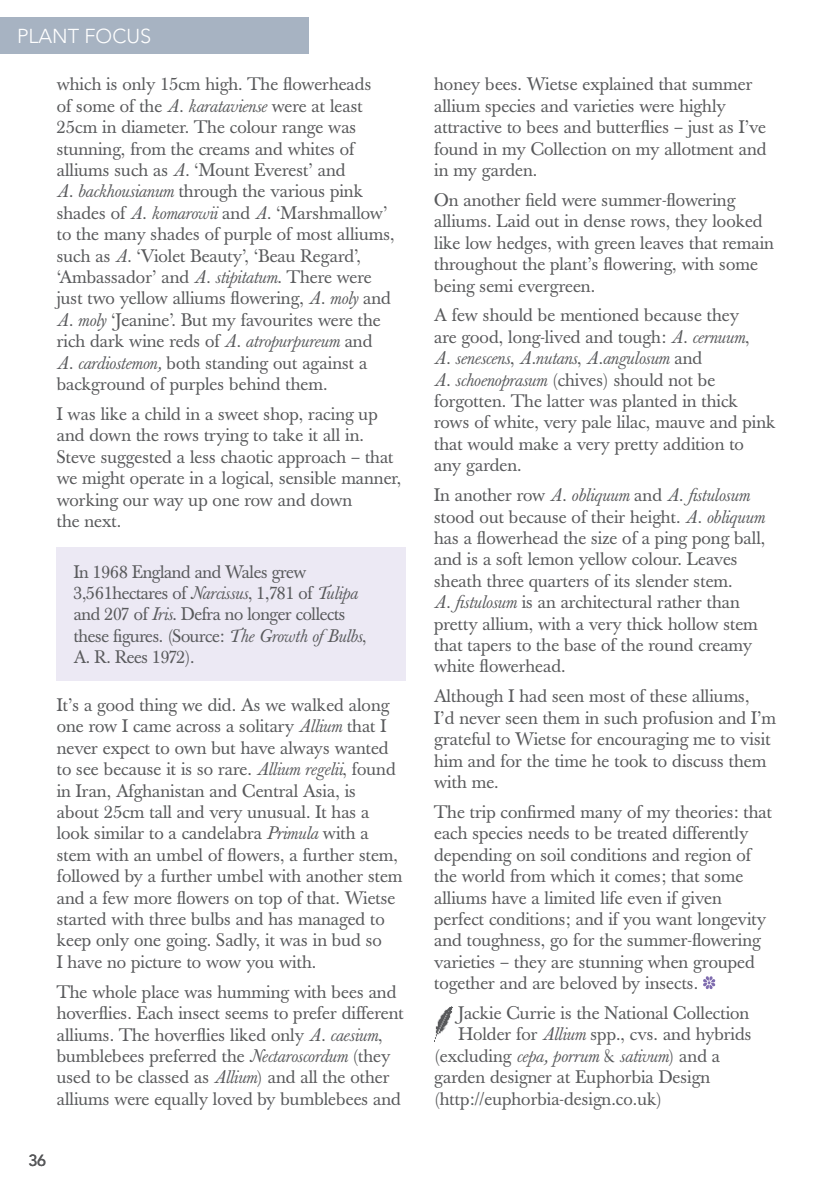
<style>
.page{position:relative;width:840px;height:1191px;background:#fff}
.page>*{position:absolute;margin:0;border:0;box-sizing:border-box;transform-origin:0 0}
.t1{font:300 20px "Avenir";color:#fff}
.t2{font:18px/21.4px "Baskerville";color:#58595b}
.t3{font:18px/21.4px "Baskerville";letter-spacing:-.02em;color:#58595b}
.t4{font:italic 18px "Baskerville";color:#58595b}
.t5{font:500 16px "Avenir";color:#58595b}
.s1{font-style:italic}
.s2{font-style:normal}
</style>
<div class="page">
<div style="left:57px;top:547px;width:348px;height:133px;background:#ece9f4"></div>
<svg style="left:703px;top:976px;width:12px;height:13px"></svg>
<img style="left:434px;top:1006px;width:18px;height:35px">
<div style="left:0;top:17px;width:308px;height:37px;background:#a7b3c2"></div>
<p class="t1" style="left:17px;top:24px;width:136px">PLANT FOCUS</p>
<p class="t2" style="left:57px;top:74px;width:339px">which is only 15cm high. The flowerheads<br>of some of the <span class="s1">A. karataviense</span> were at least 25cm in diameter. The colour range was stunning, from the creams and whites of alliums such as <span class="s1">A.</span> ‘Mount Everest’ and<br><span class="s1">A. backhousianum</span> through the various pink shades of <span class="s1">A. komarowii</span> and <span class="s1">A.</span> ‘Marshmallow’ to the many shades of purple of most alliums, such as <span class="s1">A.</span> ‘Violet Beauty’, ‘Beau Regard’, ‘Ambassador’ and <span class="s1">A. stipitatum</span>. There were just two yellow alliums flowering, <span class="s1">A. moly</span> and <span class="s1">A. moly</span> ‘Jeanine’. But my favourites were the rich dark wine reds of <span class="s1">A. atropurpureum</span> and<br><span class="s1">A. cardiostemon,</span> both standing out against a background of purples behind them.</p>
<p class="t2" style="left:57px;top:403px;width:346px">I was like a child in a sweet shop, racing up and down the rows trying to take it all in.<br>Steve suggested a less chaotic approach – that we might operate in a logical, sensible manner, working our way up one row and down<br>the next.</p>
<p class="t3" style="left:74px;top:561px;width:294px">In 1968 England and Wales grew 3,561hectares of <span class="s1">Narcissus</span>, 1,781 of <span class="s1">Tulipa </span>and 207 of <span class="s1">Iris</span>. Defra no longer collects these figures. (Source: <span class="s1">The Growth ofBulbs</span>, A. R. Rees 1972).</p>
<p class="t2" style="left:57px;top:694px;width:347px">It’s a good thing we did. As we walked along one row I came across a solitary <span class="s1">Allium</span> that I never expect to own but have always wanted to see because it is so rare. <span class="s1">Allium regelii</span>, found in Iran, Afghanistan and Central Asia, is about 25cm tall and very unusual. It has a look similar to a candelabra <span class="s1">Primula</span> with a stem with an umbel of flowers, a further stem, followed by a further umbel with another stem and a few more flowers on top of that. Wietse started with three bulbs and has managed to keep only one going. Sadly, it was in bud so<br>I have no picture to wow you with.</p>
<p class="t2" style="left:57px;top:981px;width:348px">The whole place was humming with bees and hoverflies. Each insect seems to prefer different alliums. The hoverflies liked only <span class="s1">A. caesium</span>, bumblebees preferred the <span class="s1">Nectaroscordum</span> (they used to be classed as <span class="s1">Allium</span>) and all the other alliums were equally loved by bumblebees and</p>
<p class="t5" style="left:28px;top:1151px;width:19px">36</p>
<p class="t2" style="left:434px;top:74px;width:333px">honey bees. Wietse explained that summer allium species and varieties were highly attractive to bees and butterflies – just as I’ve found in my Collection on my allotment and in my garden.</p>
<p class="t2" style="left:434px;top:189px;width:341px">On another field were summer-flowering alliums. Laid out in dense rows, they looked like low hedges, with green leaves that remain throughout the plant’s flowering, with some being semi evergreen.</p>
<p class="t2" style="left:434px;top:305px;width:342px">A few should be mentioned because they<br>are good, long-lived and tough: <span class="s1">A. cernuum</span>,<br><span class="s1">A. senescens</span>, <span class="s1">A.nutans</span>, <span class="s1">A.angulosum</span> and<br><span class="s1">A. schoenoprasum</span> (chives) should not be forgotten. The latter was planted in thick rows of white, very pale lilac, mauve and pink that would make a very pretty addition to any garden.</p>
<p class="t2" style="left:434px;top:485px;width:332px">In another row <span class="s1">A. obliquum</span> and <span class="s1">A. fistulosum </span>stood out because of their height. <span class="s1">A. obliquum </span>has a flowerhead the size of a ping pong ball, and is a soft lemon yellow colour. Leaves sheath three quarters of its slender stem.<br><span class="s1">A. fistulosum</span> is an architectural rather than pretty allium, with a very thick hollow stem that tapers to the base of the round creamy white flowerhead.</p>
<p class="t2" style="left:434px;top:686px;width:343px">Although I had seen most of these alliums,<br>I’d never seen them in such profusion and I’m grateful to Wietse for encouraging me to visit him and for the time he took to discuss them with me.</p>
<p class="t2" style="left:434px;top:801px;width:339px">The trip confirmed many of my theories: that each species needs to be treated differently depending on soil conditions and region of the world from which it comes; that some alliums have a limited life even if given perfect conditions; and if you want longevity and toughness, go for the summer-flowering varieties – they are stunning when grouped together and are beloved by insects.</p>
<p class="t2" style="left:458px;top:1002px;width:292px">Jackie Currie is the National Collection</p>
<p class="t2" style="left:458px;top:1024px;width:294px">Holder for <span class="s1">Allium</span> spp., cvs. and hybrids</p>
<p class="t4" style="left:434px;top:1045px;width:287px"><span class="s2">(excluding</span> cepa, porrum <span class="s2">&amp;</span> sativum<span class="s2">) and a</span></p>
<p class="t2" style="left:434px;top:1066px;width:277px">garden designer at Euphorbia Design</p>
<p class="t2" style="left:434px;top:1088px;width:229px">(http://euphorbia-design.co.uk)</p>
</div>
